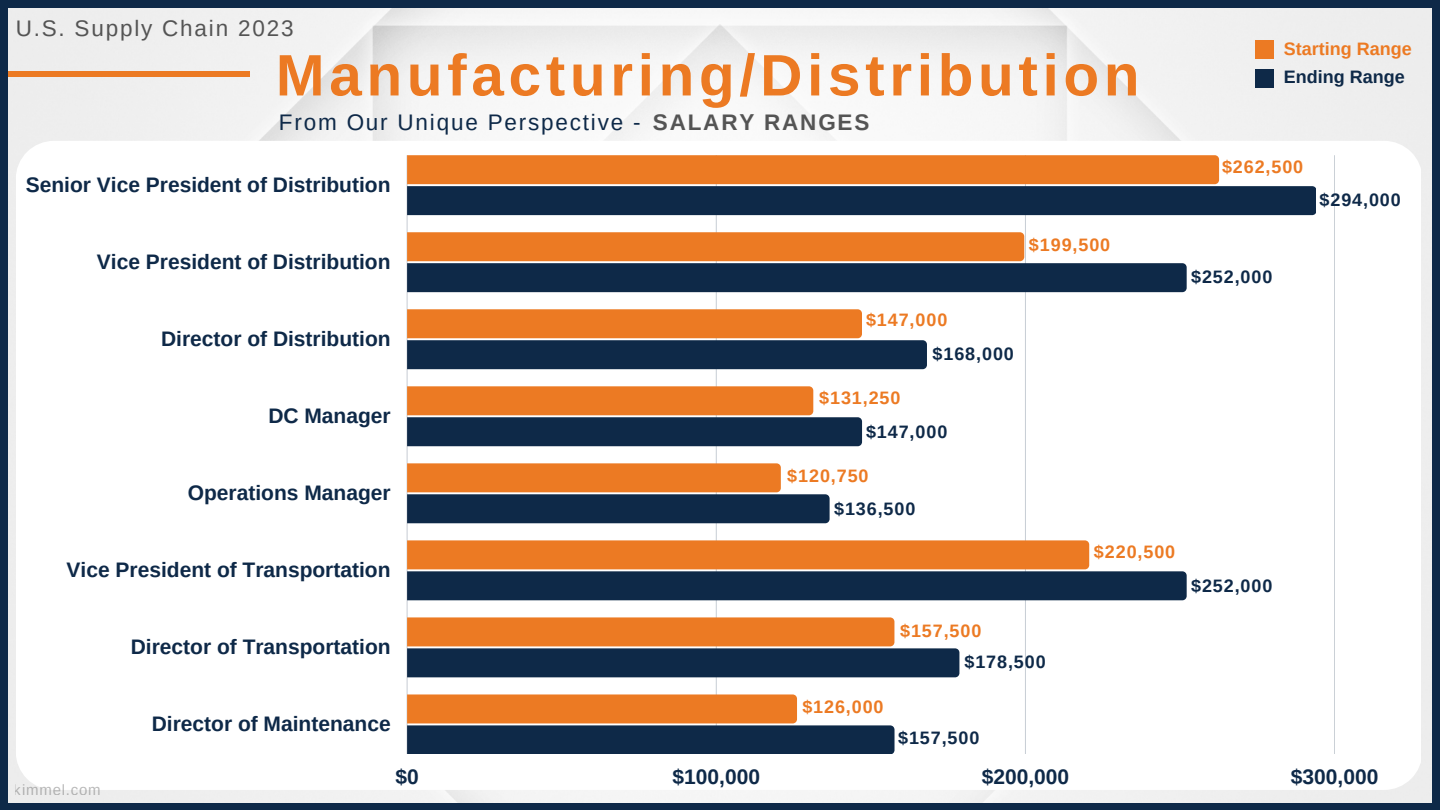
<style>
.page{position:relative;width:1440px;height:810px;background:#0e2948}
.page>*{position:absolute;margin:0;border:0;box-sizing:border-box;transform-origin:0 0}
.t1{font:700 58.5px "Arimo";letter-spacing:.08em;color:#ec7a23}
.t2{font:22.5px "Arimo";letter-spacing:.08em;color:#0e2948}
.t3{font:22.5px "Arimo";letter-spacing:.08em;color:#545454}
.t4{font:700 21px "Arimo";color:#0e2948}
.t5{font:700 18px "Arimo";letter-spacing:.05em;color:#ec7a23}
.t6{font:700 18px "Arimo";letter-spacing:.05em;color:#0e2948}
.t7{font:700 18px "Arimo";color:#ec7a23}
.t8{font:700 18px "Arimo";color:#0e2948}
.t9{font:15px "Arimo";letter-spacing:.05em;color:#737373}
.s1{font-weight:700;color:#545454}
</style>
<div class="page">
<div style="left:9px;top:8px;width:1423px;height:794px;background:#f1f1f1"></div>
<div style="left:16px;top:141px;width:1405px;height:649px;background:#fff"></div>
<svg style="left:407px;top:155px;width:928px;height:599px;fill:#fff"></svg>
<svg style="left:1215px;top:155px;width:4px;height:29px"></svg>
<svg style="left:1020px;top:232px;width:4px;height:29px"></svg>
<svg style="left:858px;top:309px;width:4px;height:29px"></svg>
<svg style="left:809px;top:386px;width:4px;height:29px"></svg>
<svg style="left:777px;top:463px;width:4px;height:29px"></svg>
<svg style="left:1085px;top:540px;width:4px;height:29px"></svg>
<svg style="left:890px;top:617px;width:4px;height:29px"></svg>
<svg style="left:793px;top:694px;width:4px;height:29px"></svg>
<svg style="left:1312px;top:186px;width:4px;height:29px"></svg>
<svg style="left:1182px;top:263px;width:5px;height:29px"></svg>
<svg style="left:923px;top:340px;width:4px;height:29px"></svg>
<svg style="left:858px;top:417px;width:4px;height:29px"></svg>
<svg style="left:825px;top:494px;width:5px;height:29px"></svg>
<svg style="left:1182px;top:571px;width:5px;height:29px"></svg>
<svg style="left:955px;top:648px;width:4px;height:29px"></svg>
<svg style="left:890px;top:725px;width:5px;height:29px"></svg>
<div style="left:9px;top:71px;width:241px;height:6px;background:#ec7a23"></div>
<div style="left:1255px;top:40px;width:19px;height:19px;background:#ec7a23"></div>
<div style="left:1255px;top:69px;width:19px;height:19px;background:#0e2948"></div>
<p class="t3" style="left:16px;top:16px;width:279px">U.S. Supply Chain 2023</p>
<h1 class="t1" style="left:276px;top:43px;width:865px">Manufacturing/Distribution</h1>
<p class="t2" style="left:279px;top:110px;width:592px">From Our Unique Perspective - <span class="s1">SALARY RANGES</span></p>
<p class="t4" style="left:26px;top:173px;width:366px">Senior Vice President of Distribution</p>
<p class="t4" style="left:97px;top:250px;width:295px">Vice President of Distribution</p>
<p class="t4" style="left:161px;top:327px;width:231px">Director of Distribution</p>
<p class="t4" style="left:268px;top:404px;width:124px">DC Manager</p>
<p class="t4" style="left:188px;top:481px;width:204px">Operations Manager</p>
<p class="t4" style="left:67px;top:558px;width:325px">Vice President of Transportation</p>
<p class="t4" style="left:131px;top:635px;width:261px">Director of Transportation</p>
<p class="t4" style="left:152px;top:712px;width:240px">Director of Maintenance</p>
<p class="t5" style="left:1029px;top:235px;width:83px">$199,500</p>
<p class="t5" style="left:866px;top:310px;width:83px">$147,000</p>
<p class="t6" style="left:933px;top:344px;width:83px">$168,000</p>
<p class="t5" style="left:819px;top:388px;width:83px">$131,250</p>
<p class="t6" style="left:866px;top:422px;width:83px">$147,000</p>
<p class="t5" style="left:787px;top:466px;width:83px">$120,750</p>
<p class="t6" style="left:834px;top:499px;width:83px">$136,500</p>
<p class="t5" style="left:1094px;top:541px;width:83px">$220,500</p>
<p class="t5" style="left:802px;top:697px;width:83px">$126,000</p>
<p class="t5" style="left:900px;top:621px;width:83px">$157,500</p>
<p class="t6" style="left:964px;top:651px;width:83px">$178,500</p>
<p class="t6" style="left:898px;top:728px;width:83px">$157,500</p>
<p class="t7" style="left:1284px;top:39px;width:129px">Starting Range</p>
<p class="t8" style="left:1284px;top:67px;width:122px">Ending Range</p>
<p class="t5" style="left:1222px;top:157px;width:83px">$262,500</p>
<p class="t6" style="left:1320px;top:190px;width:83px">$294,000</p>
<p class="t6" style="left:1191px;top:267px;width:83px">$252,000</p>
<p class="t6" style="left:1191px;top:576px;width:83px">$252,000</p>
<p class="t9" style="left:14px;top:781px;width:88px">kimmel.com</p>
<p class="t4" style="left:395px;top:765px;width:25px">$0</p>
<p class="t4" style="left:673px;top:765px;width:89px">$100,000</p>
<p class="t4" style="left:982px;top:765px;width:89px">$200,000</p>
<p class="t4" style="left:1291px;top:765px;width:89px">$300,000</p>
</div>
